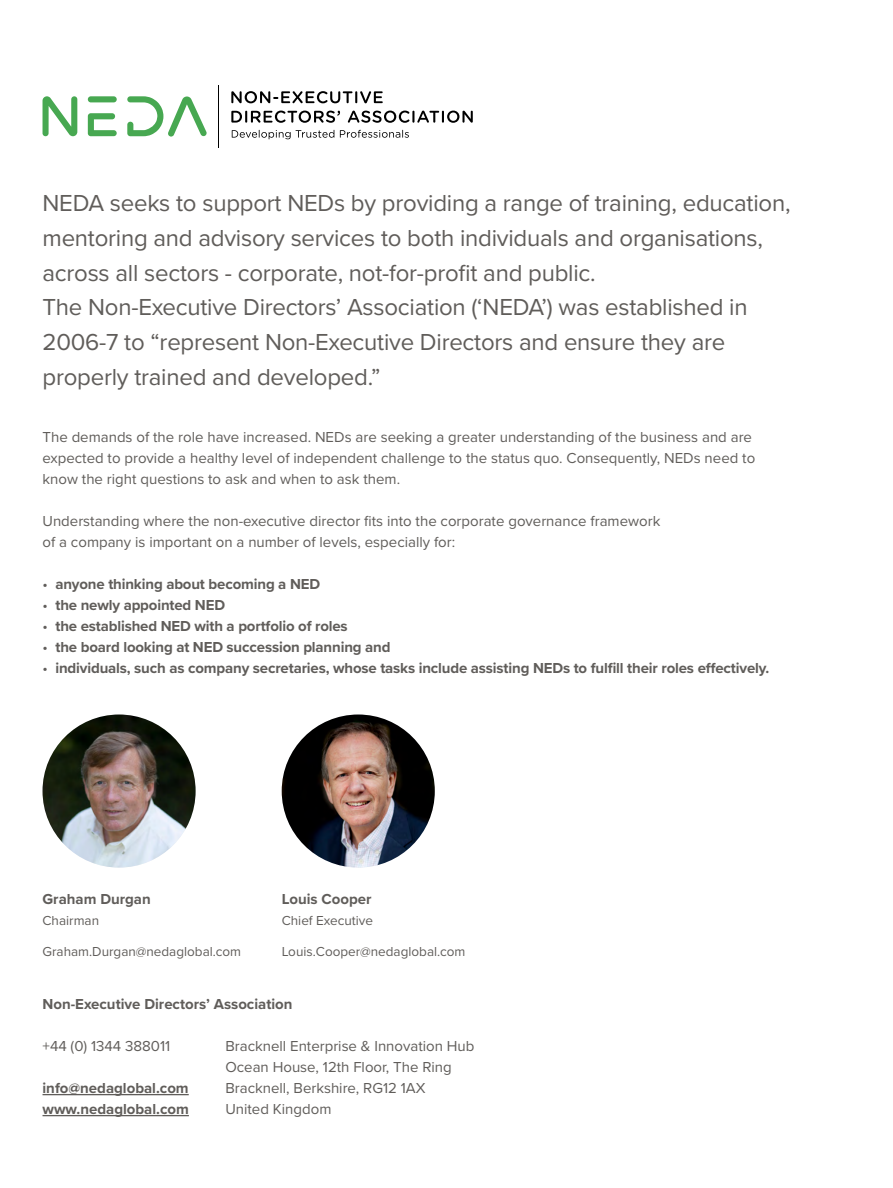
<style>
.page{position:relative;width:893px;height:1188px;background:#fff}
.page>*{position:absolute;margin:0;border:0;box-sizing:border-box;transform-origin:0 0}
.t1{font:24px/35px "Proxima Nova";letter-spacing:-.01em;color:#605d5a}
.t2{font:15px/21px "Proxima Nova";color:#605d5a}
.t3{font:700 15px/21px "Proxima Nova";letter-spacing:-.01em;color:#605d5a}
.t4{font:13.5px "Proxima Nova";color:#605d5a}
.s1{font-weight:400}
</style>
<div class="page">
<hr style="left:43px;top:1094px;width:146px;height:1px;background:#605d5a">
<hr style="left:43px;top:1115px;width:146px;height:1px;background:#605d5a">
<img style="left:43px;top:715px;width:153px;height:153px;border-radius:77px">
<img style="left:282px;top:715px;width:153px;height:153px;border-radius:77px">
<hr style="left:219px;top:85px;width:1px;height:62px;background:#000">
<svg style="left:43px;top:96px;width:34px;height:40px"></svg>
<div style="left:88px;top:96px;width:29px;height:6px;background:#47a851;border-radius:3px"></div>
<svg style="left:88px;top:113px;width:29px;height:23px"></svg>
<svg style="left:127px;top:96px;width:80px;height:41px"></svg>
<svg style="left:231px;top:91px;width:152px;height:12px"></svg>
<svg style="left:231px;top:111px;width:109px;height:12px"></svg>
<svg style="left:348px;top:111px;width:125px;height:12px"></svg>
<svg style="left:232px;top:130px;width:102px;height:9px"></svg>
<svg style="left:340px;top:130px;width:69px;height:8px"></svg>
<p class="t1" style="left:43px;top:184px;width:749px">NEDA seeks to support NEDs by providing a range of training, education, mentoring and advisory services to both individuals and organisations, across all sectors - corporate, not-for-profit and public.<br>The Non-Executive Directors’ Association (‘NEDA’) was established in 2006-7 to “represent Non-Executive Directors and ensure they are properly trained and developed.”</p>
<p class="t2" style="left:43px;top:425px;width:714px">The demands of the role have increased. NEDs are seeking a greater understanding of the business and are expected to provide a healthy level of independent challenge to the status quo. Consequently, NEDs need to know the right questions to ask and when to ask them.</p>
<p class="t2" style="left:43px;top:509px;width:619px">Understanding where the non-executive director fits into the corporate governance framework of a company is important on a number of levels, especially for:</p>
<p class="t3" style="left:43px;top:573px;width:279px"><span class="s1">•</span> anyone thinking about becoming a NED</p>
<p class="t3" style="left:43px;top:594px;width:184px"><span class="s1">•</span> the newly appointed NED</p>
<p class="t3" style="left:43px;top:615px;width:307px"><span class="s1">•</span> the established NED with a portfolio of roles</p>
<p class="t3" style="left:43px;top:636px;width:349px"><span class="s1">•</span> the board looking at NED succession planning and</p>
<p class="t3" style="left:43px;top:657px;width:728px"><span class="s1">•</span> individuals, such as company secretaries, whose tasks include assisting NEDs to fulfill their roles effectively.</p>
<p class="t3" style="left:43px;top:888px;width:110px">Graham Durgan</p>
<p class="t3" style="left:282px;top:888px;width:91px">Louis Cooper</p>
<p class="t4" style="left:43px;top:910px;width:58px">Chairman</p>
<p class="t4" style="left:43px;top:942px;width:200px">Graham.Durgan@nedaglobal.com</p>
<p class="t4" style="left:282px;top:942px;width:185px">Louis.Cooper@nedaglobal.com</p>
<p class="t4" style="left:282px;top:910px;width:93px">Chief Executive</p>
<p class="t3" style="left:43px;top:993px;width:252px">Non-Executive Directors’ Association</p>
<p class="t2" style="left:225px;top:1034px;width:251px">Bracknell Enterprise &amp; Innovation Hub<br>Ocean House, 12th Floor, The Ring<br>Bracknell, Berkshire, RG12 1AX<br>United Kingdom</p>
<p class="t2" style="left:43px;top:1034px;width:129px">+44 (0) 1344 388011</p>
<p class="t3" style="left:43px;top:1077px;width:148px">info@nedaglobal.com www.nedaglobal.com</p>
</div>
